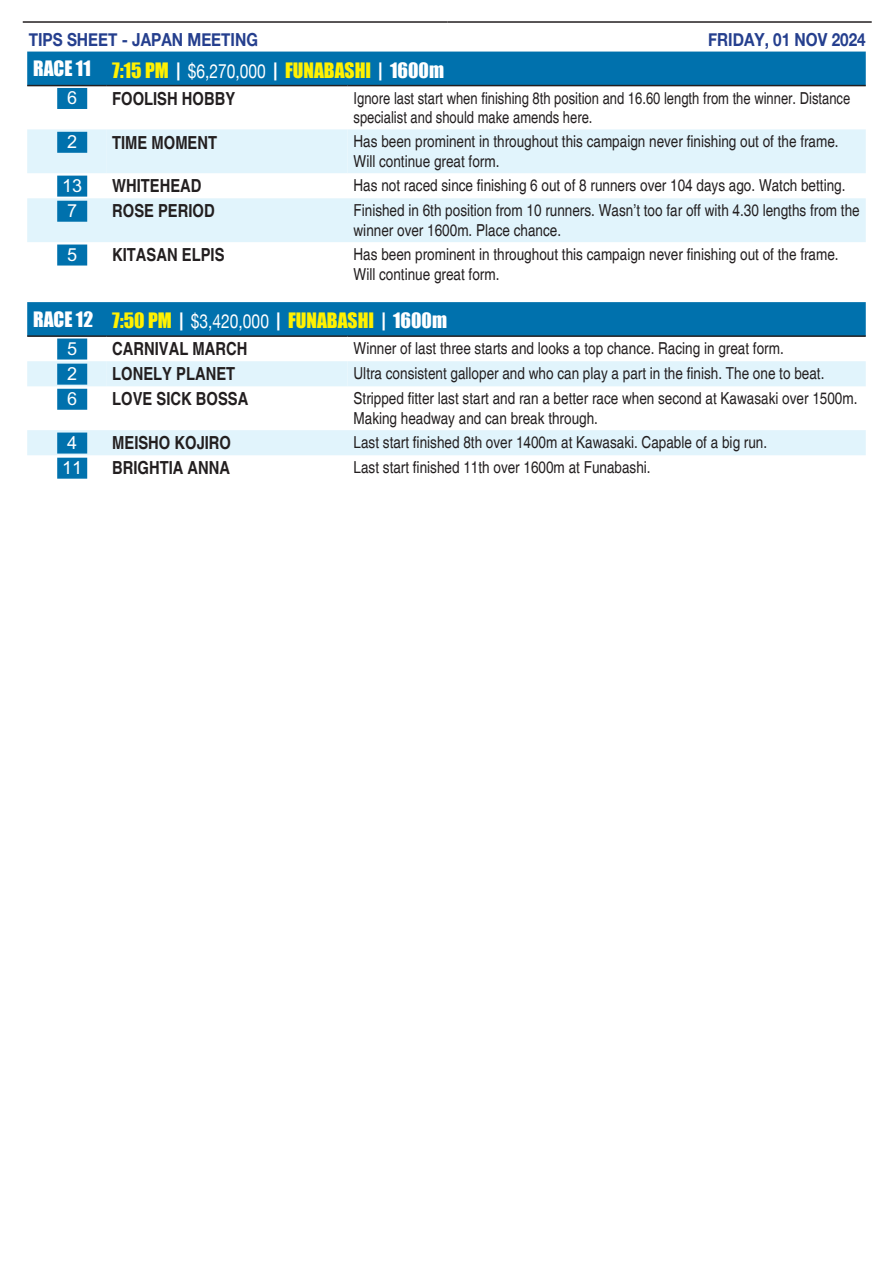
<style>
.page{position:relative;width:893px;height:1263px;background:#fff}
.page>*{position:absolute;margin:0;border:0;box-sizing:border-box;transform-origin:0 0}
.Tips-Analysis-Header{font:19.5px "Impact";color:#fff101}
.Tips-Analysis-Header-2{font:19.5px "Impact";color:#fff}
.t1{font:700 condensed 18px "Helvetica";color:#231f20}
.t2{font:700 18px "Helvetica Neue";color:#253f8e;scale:.85 1}
.Tips-Num{font:700 18px "M Hei HK";color:#fff}
.Tips-Analysis-Body{font:condensed 16.5px/19.8px "Helvetica";color:#231f20}
.Tips-Analysis-Body-2{font:condensed 16.5px/19.8px "Helvetica";color:#231f20;scale:.96 1}
.s1{color:#fff}
.s2{font-family:"Helvetica Neue";color:#fff}
</style>
<div class="page">
<hr style="left:23px;top:21px;width:424px;height:2px;background:#231f20">
<hr style="left:447px;top:21px;width:425px;height:2px;background:#231f20">
<div style="left:27px;top:52px;width:839px;height:33px;background:#0071ad"></div>
<svg style="left:27px;top:129px;width:839px;height:113px;fill:#e1f4fc"></svg>
<hr style="left:27px;top:85px;width:79px;height:1px;background:#231f20">
<hr style="left:106px;top:85px;width:242px;height:1px;background:#231f20">
<hr style="left:348px;top:85px;width:518px;height:1px;background:#231f20">
<div style="left:57px;top:88px;width:30px;height:21px;background:#0071ad"></div>
<div style="left:57px;top:132px;width:30px;height:21px;background:#0071ad"></div>
<div style="left:57px;top:176px;width:30px;height:21px;background:#0071ad"></div>
<div style="left:57px;top:201px;width:30px;height:21px;background:#0071ad"></div>
<div style="left:57px;top:245px;width:30px;height:21px;background:#0071ad"></div>
<div style="left:27px;top:302px;width:839px;height:33px;background:#0071ad"></div>
<svg style="left:27px;top:361px;width:839px;height:94px;fill:#e1f4fc"></svg>
<hr style="left:27px;top:335px;width:79px;height:2px;background:#231f20">
<hr style="left:106px;top:335px;width:242px;height:2px;background:#231f20">
<hr style="left:348px;top:335px;width:518px;height:2px;background:#231f20">
<div style="left:57px;top:338px;width:30px;height:21px;background:#0071ad"></div>
<div style="left:57px;top:364px;width:30px;height:21px;background:#0071ad"></div>
<div style="left:57px;top:389px;width:30px;height:21px;background:#0071ad"></div>
<div style="left:57px;top:433px;width:30px;height:21px;background:#0071ad"></div>
<div style="left:57px;top:458px;width:30px;height:21px;background:#0071ad"></div>
<p class="t2" style="left:29px;top:28px;width:271px">TIPS SHEET - JAPAN MEETING</p>
<p class="t2" style="left:708px;top:28px;width:187px">FRIDAY, 01 NOV 2024</p>
<p class="Tips-Analysis-Header-2" style="left:33px;top:53px;width:59px">RACE 11</p>
<p class="Tips-Analysis-Header" style="left:112px;top:55px;width:333px">7:15 PM <span class="s1">|</span> <span class="s2">$6,270,000</span> <span class="s1">|</span> FUNABASHI <span class="s1">| 1600m</span></p>
<p class="Tips-Num" style="left:67px;top:85px;width:12px">6</p>
<p class="t1" style="left:112px;top:87px;width:125px">FOOLISH HOBBY</p>
<p class="Tips-Analysis-Body-2" style="left:354px;top:88px;width:519px">Ignore last start when finishing 8th position and 16.60 length from the winner. Distance specialist and should make amends here.</p>
<p class="Tips-Num" style="left:67px;top:129px;width:12px">2</p>
<p class="t1" style="left:112px;top:131px;width:106px">TIME MOMENT</p>
<p class="Tips-Analysis-Body" style="left:354px;top:132px;width:487px">Has been prominent in throughout this campaign never finishing out of the frame.<br>Will continue great form.</p>
<p class="Tips-Num" style="left:62px;top:172px;width:22px">13</p>
<p class="t1" style="left:112px;top:175px;width:91px">WHITEHEAD</p>
<p class="Tips-Analysis-Body" style="left:354px;top:176px;width:493px">Has not raced since finishing 6 out of 8 runners over 104 days ago. Watch betting.</p>
<p class="Tips-Num" style="left:67px;top:198px;width:12px">7</p>
<p class="t1" style="left:112px;top:200px;width:104px">ROSE PERIOD</p>
<p class="Tips-Analysis-Body" style="left:354px;top:201px;width:508px">Finished in 6th position from 10 runners. Wasn’t too far off with 4.30 lengths from the winner over 1600m. Place chance.</p>
<p class="Tips-Num" style="left:67px;top:241px;width:12px">5</p>
<p class="t1" style="left:112px;top:244px;width:114px">KITASAN ELPIS</p>
<p class="Tips-Analysis-Body" style="left:354px;top:245px;width:487px">Has been prominent in throughout this campaign never finishing out of the frame.<br>Will continue great form.</p>
<p class="Tips-Analysis-Header-2" style="left:33px;top:304px;width:61px">RACE 12</p>
<p class="Tips-Analysis-Header" style="left:112px;top:306px;width:336px">7:50 PM <span class="s1">|</span> <span class="s2">$3,420,000</span> <span class="s1">|</span> FUNABASHI <span class="s1">| 1600m</span></p>
<p class="Tips-Num" style="left:67px;top:335px;width:12px">5</p>
<p class="t1" style="left:112px;top:338px;width:137px">CARNIVAL MARCH</p>
<p class="Tips-Analysis-Body" style="left:354px;top:339px;width:432px">Winner of last three starts and looks a top chance. Racing in great form.</p>
<p class="Tips-Num" style="left:67px;top:360px;width:12px">2</p>
<p class="t1" style="left:112px;top:363px;width:125px">LONELY PLANET</p>
<p class="Tips-Analysis-Body" style="left:354px;top:364px;width:472px">Ultra consistent galloper and who can play a part in the finish. The one to beat.</p>
<p class="Tips-Num" style="left:67px;top:386px;width:12px">6</p>
<p class="t1" style="left:112px;top:388px;width:138px">LOVE SICK BOSSA</p>
<p class="Tips-Analysis-Body" style="left:354px;top:389px;width:505px">Stripped fitter last start and ran a better race when second at Kawasaki over 1500m.<br>Making headway and can break through.</p>
<p class="Tips-Num" style="left:67px;top:429px;width:12px">4</p>
<p class="t1" style="left:112px;top:432px;width:120px">MEISHO KOJIRO</p>
<p class="Tips-Analysis-Body" style="left:354px;top:433px;width:415px">Last start finished 8th over 1400m at Kawasaki. Capable of a big run.</p>
<p class="Tips-Num" style="left:62px;top:454px;width:22px">11</p>
<p class="t1" style="left:112px;top:457px;width:120px">BRIGHTIA ANNA</p>
<p class="Tips-Analysis-Body" style="left:354px;top:458px;width:299px">Last start finished 11th over 1600m at Funabashi.</p>
</div>
